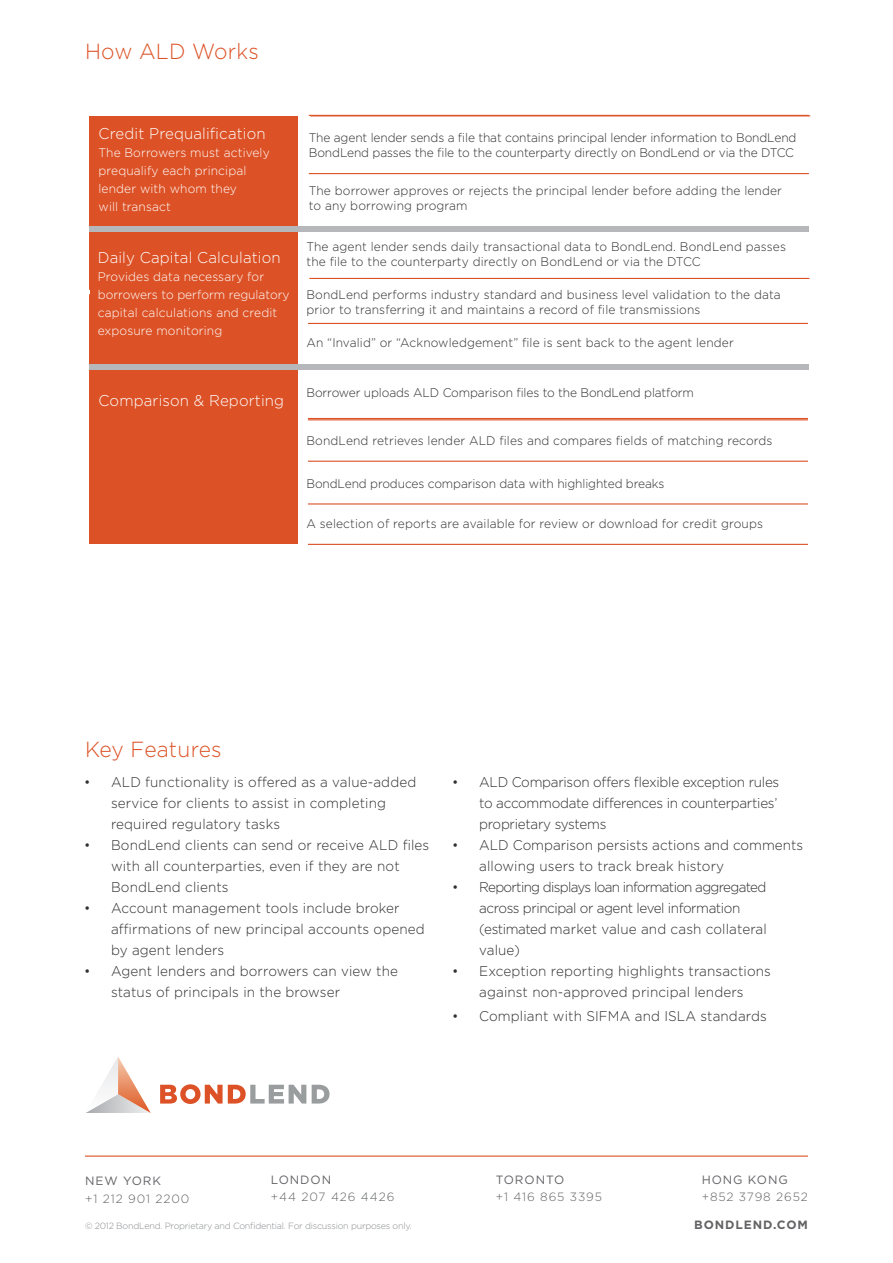
<style>
.page{position:relative;width:893px;height:1263px;background:#fff}
.page>*{position:absolute;margin:0;border:0;box-sizing:border-box;transform-origin:0 0}
.t1{font:300 21.9px "Gotham";letter-spacing:.01em;color:#dc5226;scale:.96 1}
.t2{font:300 15.6px "Gotham";letter-spacing:.01em;color:#fff;scale:.96 1}
.t3{font:300 14.1px/21px "Gotham";letter-spacing:.01em;color:#312f30;scale:.96 1}
.t4{font:300 14.1px/21px "Gotham";letter-spacing:-.03em;color:#312f30;scale:.96 1}
.t5{font:300 14.1px/21px "Gotham";letter-spacing:-.02em;color:#312f30;scale:.96 1}
.t6{font:300 12.45px/15px "Gotham";letter-spacing:.01em;color:#312f30;scale:.96 1}
.t7{font:300 12.45px "Gotham";letter-spacing:-.01em;color:#312f30;scale:.96 1}
.t8{font:300 12.45px "Gotham";letter-spacing:.01em;color:#fff;scale:.96 1}
.t9{font:300 12px "Gotham";letter-spacing:.075em;color:#636466}
.t10{font:12px "Gotham";letter-spacing:.075em;color:#636366}
.t11{font:700 12px "Gotham";letter-spacing:.075em;color:#636366}
.t12{font:300 9px "Gotham";letter-spacing:-.025em;color:#8a8c8f}
</style>
<div class="page">
<svg style="left:86px;top:1057px;width:65px;height:56px"></svg>
<svg style="left:160px;top:1084px;width:146px;height:20px"></svg>
<svg style="left:312px;top:1085px;width:18px;height:18px"></svg>
<hr style="left:85px;top:1155px;width:723px;height:2px;background:#dc5226">
<div style="left:88px;top:292px;width:210px;height:178px;background:#dc5226"></div>
<div style="left:88px;top:116px;width:210px;height:176px;background:#dc5226"></div>
<div style="left:89px;top:467px;width:210px;height:224px;background:#dc5226"></div>
<hr style="left:88px;top:290px;width:654px;height:4px;background:#fff">
<hr style="left:309px;top:115px;width:500px;height:1px;background:#dc5226">
<hr style="left:309px;top:173px;width:500px;height:1px;background:#dc5226">
<hr style="left:310px;top:115px;width:500px;height:1px;background:#dc5226">
<hr style="left:309px;top:278px;width:500px;height:1px;background:#dc5226">
<hr style="left:308px;top:323px;width:500px;height:1px;background:#dc5226">
<hr style="left:308px;top:419px;width:500px;height:1px;background:#dc5226">
<hr style="left:308px;top:418px;width:500px;height:1px;background:#dc5226">
<hr style="left:308px;top:461px;width:500px;height:1px;background:#dc5226">
<hr style="left:308px;top:503px;width:500px;height:1px;background:#dc5226">
<div style="left:88px;top:364px;width:720px;height:6px;background:#b6b7bb"></div>
<div style="left:88px;top:226px;width:720px;height:6px;background:#b6b7bb"></div>
<div style="left:90px;top:275px;width:208px;height:27px;background:#dc5226"></div>
<hr style="left:298px;top:371px;width:2px;height:229px;background:#fff">
<div style="left:74px;top:544px;width:750px;height:153px;background:#fff"></div>
<hr style="left:308px;top:544px;width:500px;height:1px;background:#dc5226">
<p class="t1" style="left:85px;top:37px;width:183px">How ALD Works</p>
<p class="t2" style="left:99px;top:123px;width:176px">Credit Prequalification</p>
<p class="t8" style="left:99px;top:144px;width:180px">The Borrowers must actively</p>
<p class="t8" style="left:99px;top:162px;width:156px">prequalify each principal</p>
<p class="t8" style="left:99px;top:180px;width:146px">lender with whom they</p>
<p class="t8" style="left:99px;top:198px;width:77px">will transact</p>
<p class="t2" style="left:98px;top:248px;width:192px">Daily Capital Calculation</p>
<p class="t8" style="left:98px;top:269px;width:175px">Provides data necessary for</p>
<p class="t8" style="left:98px;top:287px;width:201px">borrowers to perform regulatory</p>
<p class="t8" style="left:98px;top:305px;width:188px">capital calculations and credit</p>
<p class="t8" style="left:98px;top:323px;width:131px">exposure monitoring</p>
<p class="t2" style="left:99px;top:390px;width:195px">Comparison &amp; Reporting</p>
<p class="t7" style="left:309px;top:129px;width:509px">The agent lender sends a file that contains principal lender information to BondLend</p>
<p class="t7" style="left:309px;top:144px;width:507px">BondLend passes the file to the counterparty directly on BondLend or via the DTCC</p>
<p class="t6" style="left:309px;top:182px;width:494px">The borrower approves or rejects the principal lender before adding the lender to any borrowing program</p>
<p class="t6" style="left:306px;top:239px;width:501px">The agent lender sends daily transactional data to BondLend. BondLend passes the file to the counterparty directly on BondLend or via the DTCC</p>
<p class="t6" style="left:306px;top:286px;width:496px">BondLend performs industry standard and business level validation to the data prior to transferring it and maintains a record of file transmissions</p>
<p class="t6" style="left:306px;top:335px;width:447px">An “Invalid” or “Acknowledgement” file is sent back to the agent lender</p>
<p class="t7" style="left:306px;top:385px;width:405px">Borrower uploads ALD Comparison files to the BondLend platform</p>
<p class="t6" style="left:306px;top:433px;width:487px">BondLend retrieves lender ALD files and compares fields of matching records</p>
<p class="t7" style="left:306px;top:476px;width:374px">BondLend produces comparison data with highlighted breaks</p>
<p class="t6" style="left:306px;top:516px;width:477px">A selection of reports are available for review or download for credit groups</p>
<p class="t1" style="left:85px;top:735px;width:144px">Key Features</p>
<p class="t3" style="left:111px;top:771px;width:319px;text-indent:-27px">• ALD functionality is offered as a value-added service for clients to assist in completing required regulatory tasks</p>
<p class="t3" style="left:111px;top:834px;width:333px;text-indent:-27px">• BondLend clients can send or receive ALD files with all counterparties, even if they are not<br>BondLend clients</p>
<p class="t3" style="left:111px;top:897px;width:328px;text-indent:-27px">• Account management tools include broker affirmations of new principal accounts opened by agent lenders</p>
<p class="t3" style="left:111px;top:960px;width:300px;text-indent:-27px">• Agent lenders and borrowers can view the status of principals in the browser</p>
<p class="t5" style="left:479px;top:771px;width:314px;text-indent:-27px">• ALD Comparison offers flexible exception rules to accommodate differences in counterparties’ proprietary systems</p>
<p class="t3" style="left:479px;top:834px;width:339px;text-indent:-27px">• ALD Comparison persists actions and comments allowing users to track break history</p>
<p class="t4" style="left:479px;top:876px;width:301px;text-indent:-27px">• Reporting displays loan information aggregated across principal or agent level information (estimated market value and cash collateral value)</p>
<p class="t3" style="left:452px;top:960px;width:334px;text-align:center">• Exception reporting highlights transactions against non-approved principal lenders</p>
<p class="t3" style="left:452px;top:1005px;width:329px">• Compliant with SIFMA and ISLA standards</p>
<p class="t10" style="left:85px;top:1173px;width:78px">NEW YORK</p>
<p class="t9" style="left:85px;top:1191px;width:106px">+1 212 901 2200</p>
<p class="t10" style="left:271px;top:1172px;width:62px">LONDON</p>
<p class="t9" style="left:271px;top:1189px;width:125px">+44 207 426 4426</p>
<p class="t12" style="left:85px;top:1220px;width:328px">© 2012 BondLend. Proprietary and Confidential. For discussion purposes only.</p>
<p class="t10" style="left:496px;top:1172px;width:70px">TORONTO</p>
<p class="t9" style="left:496px;top:1189px;width:108px">+1 416 865 3395</p>
<p class="t10" style="left:702px;top:1172px;width:88px">HONG KONG</p>
<p class="t9" style="left:702px;top:1189px;width:108px">+852 3798 2652</p>
<p class="t11" style="left:694px;top:1217px;width:115px">BONDLEND.COM</p>
</div>
